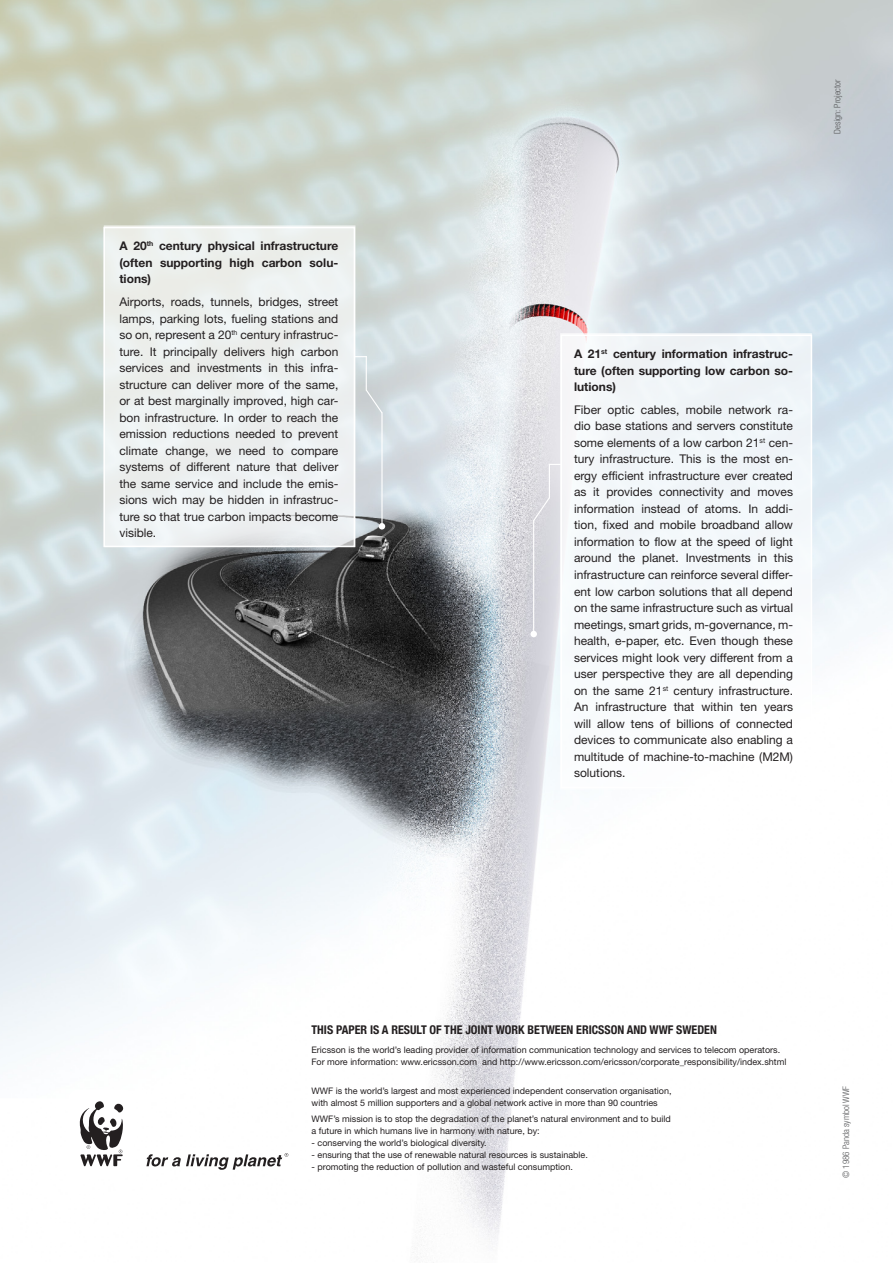
<style>
.page{position:relative;width:893px;height:1263px;background:#fff}
.page>*{position:absolute;margin:0;border:0;box-sizing:border-box;transform-origin:0 0}
.Bröd{font:12px/16.5px "Helvetica Neue";color:#231f20;text-align:justify}
.Bröd-2{font:700 12px/16.5px "Helvetica Neue";color:#231f20;text-align:justify}
.Bröd-3{font:700 condensed 12px "Helvetica Neue";color:#231f20}
.Footnote_Text{font:9px/12px "Helvetica Neue";color:#231f20}
.t1{font:300 condensed 9px "Helvetica Neue";color:#57585a}
</style>
<div class="page">
<img style="left:0;top:0;width:893px;height:1263px">
<div style="left:68px;top:1089px;width:67px;height:89px;background:#fff;border-radius:10px"></div>
<svg style="left:146px;top:1153px;width:142px;height:17px"></svg>
<svg style="left:79px;top:1101px;width:45px;height:65px"></svg>
<div style="left:104px;top:225px;width:251px;height:322px;background:#edf0f0;border:2px solid #fff"></div>
<div style="left:560px;top:333px;width:252px;height:456px;background:#f5f9fb"></div>
<hr style="left:366px;top:356px;width:1px;height:35px;background:#fff">
<hr style="left:549px;top:464px;width:1px;height:34px;background:#fff">
<hr style="left:381px;top:412px;width:2px;height:117px;background:#fff">
<hr style="left:533px;top:520px;width:1px;height:116px;background:#fff">
<svg style="left:365px;top:388px;width:19px;height:27px"></svg>
<svg style="left:532px;top:496px;width:19px;height:26px"></svg>
<svg style="left:379px;top:523px;width:6px;height:6px"></svg>
<div style="left:530px;top:631px;width:7px;height:6px;background:#fff;border-radius:50%"></div>
<div style="left:103px;top:227px;width:252px;height:320px;border:2px solid #fff"></div>
<p class="Bröd-2" style="left:119px;top:238px;width:220px">A 20<sup>th</sup> century physical infrastructure (often supporting high carbon solu&shy;tions)</p>
<p class="Bröd" style="left:119px;top:294px;width:220px">Airports, roads, tunnels, bridges, street lamps, parking lots, fueling stations and so on, represent a 20<sup>th</sup> century infrastruc&shy;ture. It principally delivers high carbon services and investments in this infra&shy;structure can deliver more of the same, or at best marginally improved, high car&shy;bon infrastructure. In order to reach the emission reductions needed to prevent climate change, we need to compare systems of different nature that deliver the same service and include the emis&shy;sions wich may be hidden in infrastruc&shy;ture so that true carbon impacts become visible.</p>
<p class="t1" style="left:832px;top:134px;width:56px;rotate:-90deg">Design: Projector</p>
<p class="Bröd-2" style="left:574px;top:345px;width:220px">A 21<sup>st</sup> century information infrastruc&shy;ture (often supporting low carbon so&shy;lutions)</p>
<p class="Bröd" style="left:574px;top:401px;width:221px">Fiber optic cables, mobile network ra&shy;dio base stations and servers constitute some elements of a low carbon 21<sup>st</sup> cen&shy;tury infrastructure. This is the most en&shy;ergy efficient infrastructure ever created as it provides connectivity and moves information instead of atoms. In addi&shy;tion, fixed and mobile broadband allow information to flow at the speed of light around the planet. Investments in this infrastructure can reinforce several differ&shy;ent low carbon solutions that all depend on the same infrastructure such as virtual meetings, smart grids, m-governance, m&shy;health, e-paper, etc. Even though these services might look very different from a user perspective they are all depending on the same 21<sup>st</sup> century infrastructure.<br>An infrastructure that within ten years will allow tens of billions of connected devices to communicate also enabling a multitude of machine-to-machine (M2M) solutions.</p>
<p class="Bröd-3" style="left:311px;top:1023px;width:407px">THIS PAPER IS A RESULT OF THE JOINT WORK BETWEEN ERICSSON AND WWF SWEDEN</p>
<p class="Footnote_Text" style="left:311px;top:1043px;width:470px">Ericsson is the world’s leading provider of information communication technology and services to telecom operators.</p>
<p class="Footnote_Text" style="left:311px;top:1055px;width:476px">For more information: www.ericsson.com and http://www.ericsson.com/ericsson/corporate_responsibility/index.shtml</p>
<p class="Footnote_Text" style="left:312px;top:1084px;width:361px">WWF is the world’s largest and most experienced independent conservation organisation, with almost 5 million supporters and a global network active in more than 90 countries</p>
<p class="Footnote_Text" style="left:312px;top:1112px;width:361px">WWF’s mission is to stop the degradation of the planet’s natural environment and to build a future in which humans live in harmony with nature, by:</p>
<p class="Footnote_Text" style="left:312px;top:1136px;width:177px">- conserving the world’s biological diversity.</p>
<p class="Footnote_Text" style="left:312px;top:1148px;width:278px">- ensuring that the use of renewable natural resources is sustainable.</p>
<p class="Footnote_Text" style="left:312px;top:1160px;width:263px">- promoting the reduction of pollution and wasteful consumption.</p>
<p class="t1" style="left:841px;top:1178px;width:94px;rotate:-90deg">© 1986 Panda symbol WWF</p>
</div>
